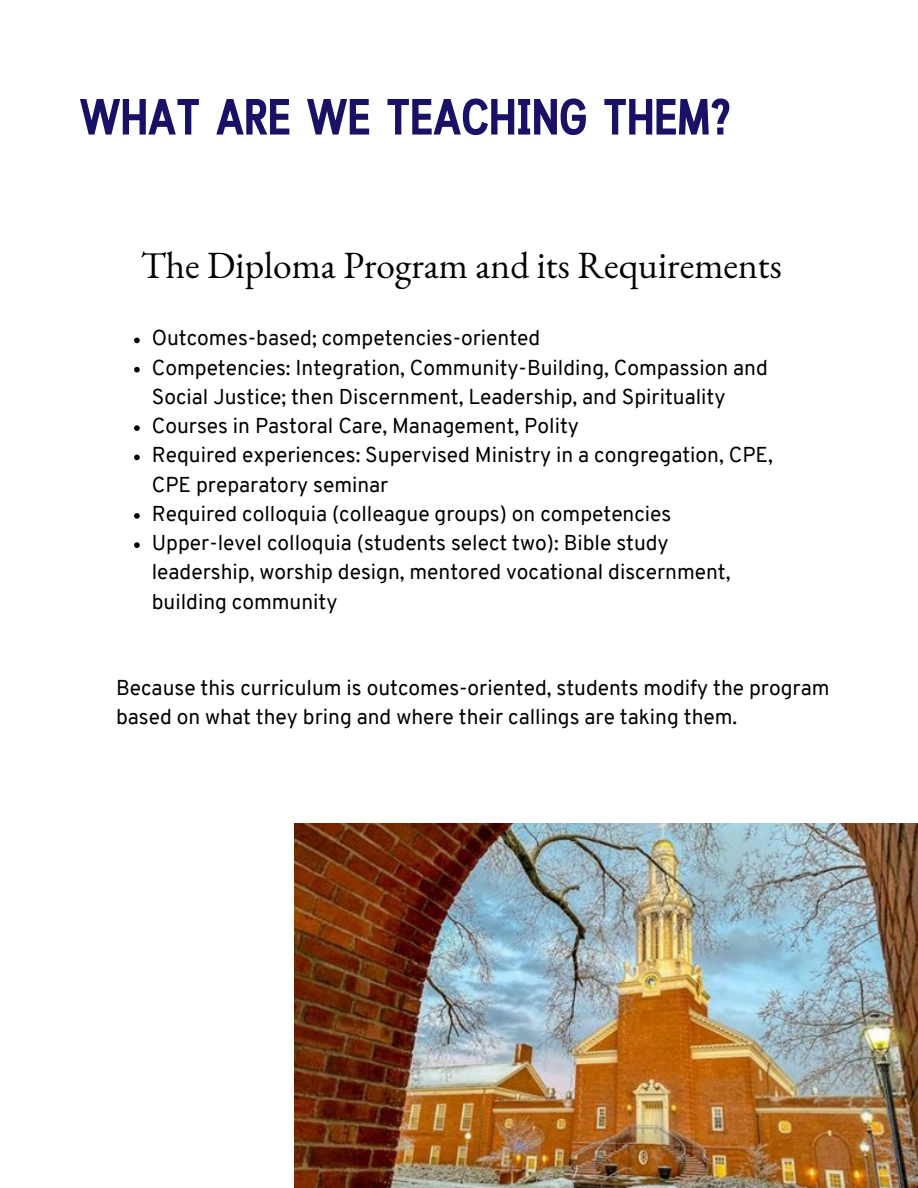
<style>
.page{position:relative;width:918px;height:1188px;background:#fff}
.page>*{position:absolute;margin:0;border:0;box-sizing:border-box;transform-origin:0 0}
.t1{font:700 50.85px "Cloud Cond";color:#181166}
.t2{font:37.5px "EB Garamond";color:#000}
.t3{font:21px/29.2px "Overpass";color:#000001}
</style>
<div class="page">
<img style="left:295px;top:824px;width:623px;height:364px">
<svg style="left:134px;top:338px;width:6px;height:5px"></svg>
<svg style="left:134px;top:367px;width:6px;height:5px"></svg>
<svg style="left:134px;top:425px;width:6px;height:6px"></svg>
<svg style="left:134px;top:455px;width:6px;height:5px"></svg>
<svg style="left:134px;top:513px;width:6px;height:6px"></svg>
<svg style="left:134px;top:542px;width:6px;height:6px"></svg>
<h1 class="t1" style="left:80px;top:97px;width:653px">WHAT ARE WE TEACHING THEM?</h1>
<p class="t2" style="left:141px;top:241px;width:643px">The Diploma Program and its Requirements</p>
<h2 class="t3" style="left:152px;top:326px;width:390px">Outcomes-based; competencies-oriented</h2>
<p class="t3" style="left:152px;top:355px;width:618px">Competencies: Integration, Community-Building, Compassion and<br>Social Justice; then Discernment, Leadership, and Spirituality</p>
<p class="t3" style="left:152px;top:413px;width:429px">Courses in Pastoral Care, Management, Polity</p>
<p class="t3" style="left:152px;top:443px;width:623px">Required experiences: Supervised Ministry in a congregation, CPE,<br>CPE preparatory seminar</p>
<p class="t3" style="left:152px;top:501px;width:521px">Required colloquia (colleague groups) on competencies</p>
<p class="t3" style="left:152px;top:530px;width:580px">Upper-level colloquia (students select two): Bible study leadership, worship design, mentored vocational discernment, building community</p>
<p class="t3" style="left:116px;top:675px;width:715px">Because this curriculum is outcomes-oriented, students modify the program based on what they bring and where their callings are taking them.</p>
</div>
